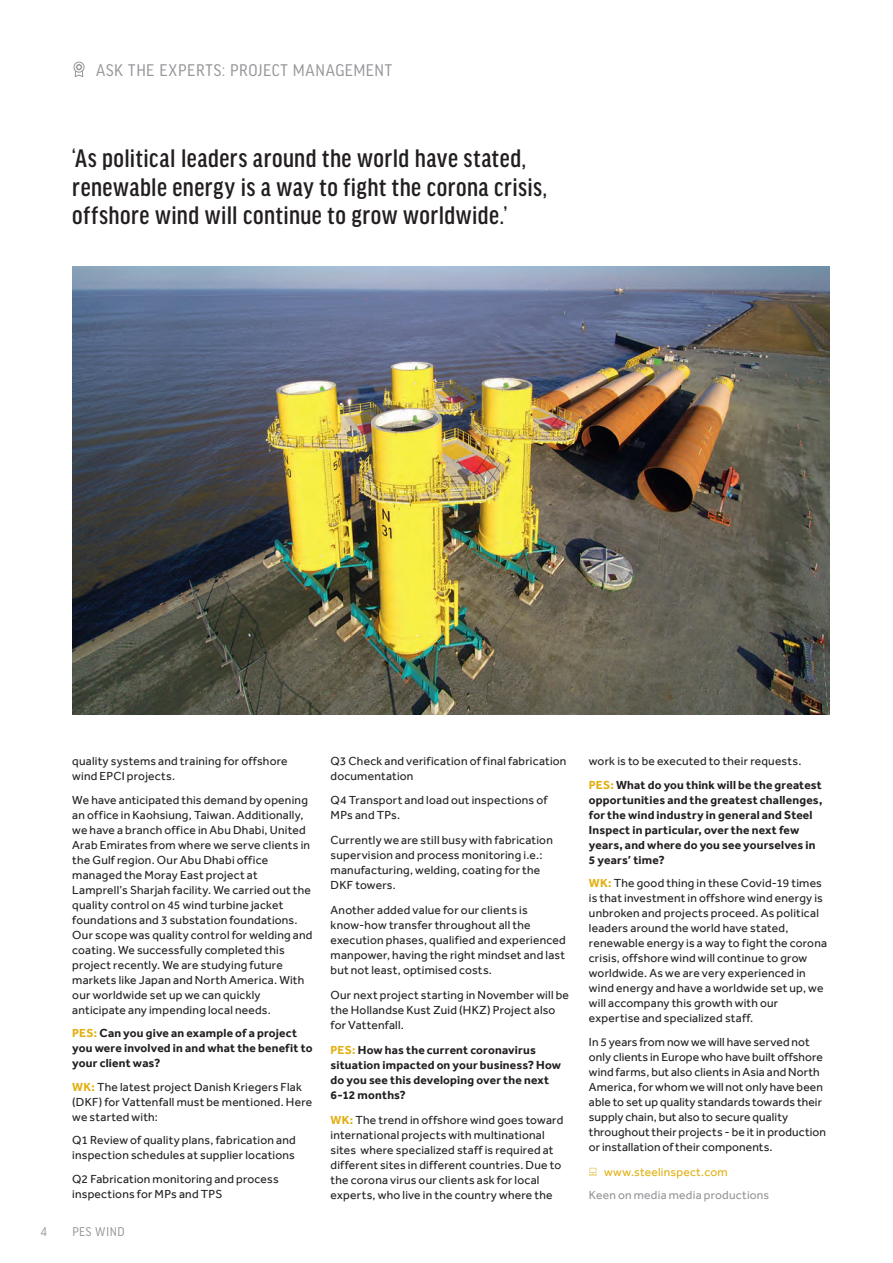
<style>
.page{position:relative;width:893px;height:1263px;background:#fff}
.page>*{position:absolute;margin:0;border:0;box-sizing:border-box;transform-origin:0 0}
.Body_Copy_2015{font:500 condensed 27px/28.5px "Good Headline Pro";letter-spacing:.015em;color:#231f20}
.Page_head_2015{font:18px "Good Headline Pro Narr";letter-spacing:.035em;color:#939598}
.t1{font:13.5px "Good Headline Pro Narr";letter-spacing:.035em;color:#939598}
.Body_Copy_2015-2{font:12px/15px "Effra";letter-spacing:.02em;color:#231f20}
.Body_Copy_2015-3{font:700 12px/15px "Effra";letter-spacing:.015em;color:#231f20}
.Body_Copy_2015-4{font:12px "Effra";letter-spacing:.02em;color:#939598}
.Body_Copy_2015-5{font:12px "Effra";letter-spacing:.02em;color:#e2b012}
.s1{color:#e2b012}
.s2{font-weight:700;color:#e2b012}
</style>
<div class="page">
<div style="left:74px;top:62px;width:10px;height:11px;border:1px solid #939598;border-radius:50%"></div>
<svg style="left:74px;top:63px;width:10px;height:14px"></svg>
<img style="left:72px;top:267px;width:757px;height:448px">
<svg style="left:589px;top:1168px;width:8px;height:7px"></svg>
<p class="Page_head_2015" style="left:96px;top:61px;width:298px">ASK THE EXPERTS: PROJECT MANAGEMENT</p>
<p class="Body_Copy_2015" style="left:72px;top:145px;width:477px">‘As political leaders around the world have stated, renewable energy is a way to fight the corona crisis, offshore wind will continue to grow worldwide.’</p>
<p class="Body_Copy_2015-2" style="left:72px;top:753px;width:217px">quality systems and training for offshore wind EPCI projects.</p>
<p class="Body_Copy_2015-2" style="left:72px;top:792px;width:242px">We have anticipated this demand by opening an office in Kaohsiung, Taiwan. Additionally, we have a branch office in Abu Dhabi, United Arab Emirates from where we serve clients in the Gulf region. Our Abu Dhabi office managed the Moray East project at Lamprell’s Sharjah facility. We carried out the quality control on 45 wind turbine jacket foundations and 3 substation foundations.<br>Our scope was quality control for welding and coating. We successfully completed this project recently. We are studying future markets like Japan and North America. With our worldwide set up we can quickly anticipate any impending local needs.</p>
<p class="Body_Copy_2015-3" style="left:72px;top:1026px;width:242px"><span class="s1">PES:</span> Can you give an example of a project you were involved in and what the benefit to your client was?</p>
<p class="Body_Copy_2015-2" style="left:72px;top:1079px;width:242px"><span class="s2">WK:</span> The latest project Danish Kriegers Flak (DKF) for Vattenfall must be mentioned. Here we started with:</p>
<p class="Body_Copy_2015-2" style="left:72px;top:1133px;width:225px">Q1 Review of quality plans, fabrication and inspection schedules at supplier locations</p>
<p class="Body_Copy_2015-2" style="left:72px;top:1171px;width:208px">Q2 Fabrication monitoring and process inspections for MPs and TPS</p>
<p class="t1" style="left:41px;top:1225px;width:7px">4</p>
<p class="t1" style="left:72px;top:1225px;width:54px">PES WIND</p>
<p class="Body_Copy_2015-2" style="left:331px;top:753px;width:237px">Q3 Check and verification of final fabrication documentation</p>
<p class="Body_Copy_2015-2" style="left:331px;top:792px;width:218px">Q4 Transport and load out inspections of<br>MPs and TPs.</p>
<p class="Body_Copy_2015-2" style="left:331px;top:832px;width:224px">Currently we are still busy with fabrication supervision and process monitoring i.e.: manufacturing, welding, coating for the DKF towers.</p>
<p class="Body_Copy_2015-2" style="left:331px;top:902px;width:237px">Another added value for our clients is know-how transfer throughout all the execution phases, qualified and experienced manpower, having the right mindset and last but not least, optimised costs.</p>
<p class="Body_Copy_2015-2" style="left:331px;top:987px;width:240px">Our next project starting in November will be the Hollandse Kust Zuid (HKZ) Project also for Vattenfall.</p>
<p class="Body_Copy_2015-3" style="left:331px;top:1042px;width:232px"><span class="s1">PES:</span> How has the current coronavirus situation impacted on your business? How do you see this developing over the next<br>6-12 months?</p>
<p class="Body_Copy_2015-2" style="left:331px;top:1112px;width:234px"><span class="s2">WK:</span> The trend in offshore wind goes toward international projects with multinational sites where specialized staff is required at different sites in different countries. Due to the corona virus our clients ask for local experts, who live in the country where the</p>
<p class="Body_Copy_2015-2" style="left:589px;top:753px;width:214px">work is to be executed to their requests.</p>
<p class="Body_Copy_2015-3" style="left:589px;top:777px;width:235px"><span class="s1">PES:</span> What do you think will be the greatest opportunities and the greatest challenges, for the wind industry in general and Steel Inspect in particular, over the next few years, and where do you see yourselves in 5 years’ time?</p>
<p class="Body_Copy_2015-2" style="left:589px;top:875px;width:240px"><span class="s2">WK:</span> The good thing in these Covid-19 times is that investment in offshore wind energy is unbroken and projects proceed. As political leaders around the world have stated, renewable energy is a way to fight the corona crisis, offshore wind will continue to grow worldwide. As we are very experienced in wind energy and have a worldwide set up, we will accompany this growth with our expertise and specialized staff.</p>
<p class="Body_Copy_2015-2" style="left:589px;top:1034px;width:239px">In 5 years from now we will have served not only clients in Europe who have built offshore wind farms, but also clients in Asia and North America, for whom we will not only have been able to set up quality standards towards their supply chain, but also to secure quality throughout their projects - be it in production or installation of their components.</p>
<p class="Body_Copy_2015-5" style="left:604px;top:1164px;width:125px">www.steelinspect.com</p>
<p class="Body_Copy_2015-4" style="left:589px;top:1188px;width:182px">Keen on media media productions</p>
</div>
